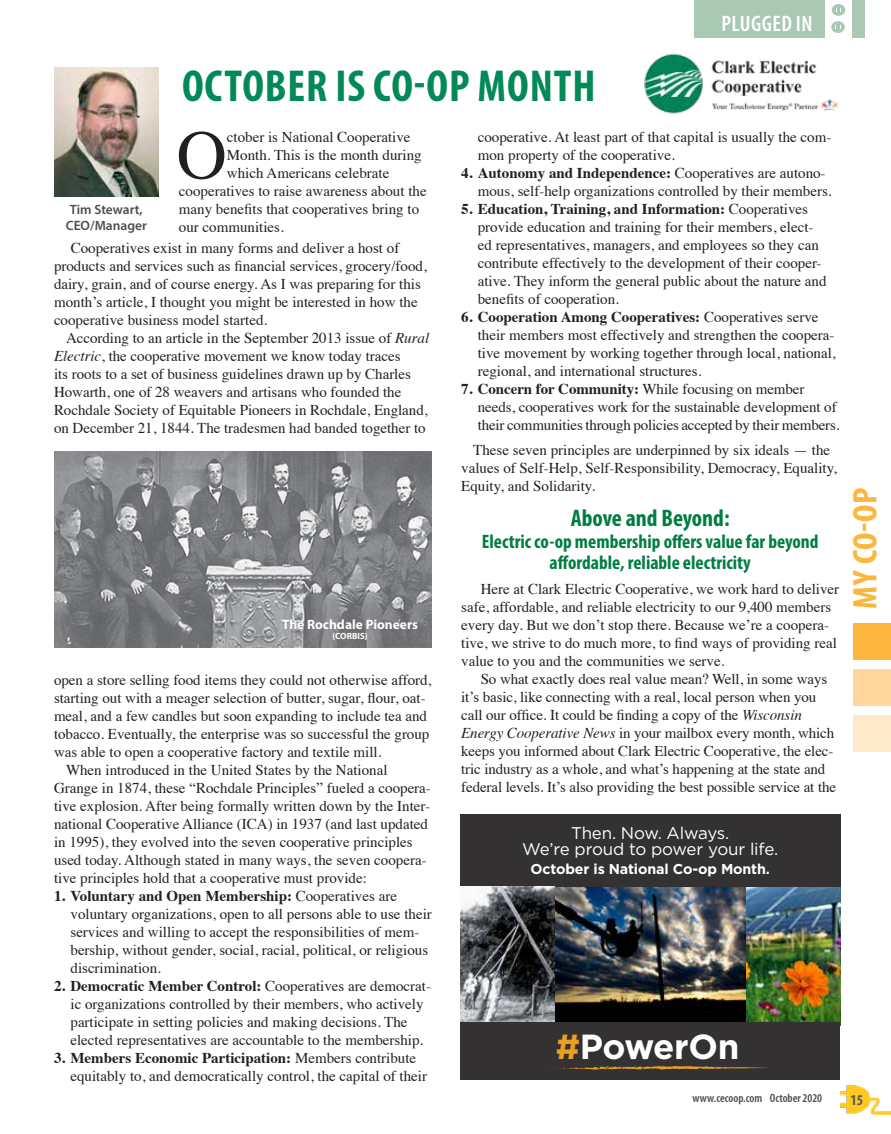
<style>
.page{position:relative;width:891px;height:1134px;background:#fff}
.page>*{position:absolute;margin:0;border:0;box-sizing:border-box;transform-origin:0 0}
.t1{font:69.45px "Times";color:#231f20}
.t2{font:700 condensed 45px "Myriad Pro";letter-spacing:.02em;color:#018956}
.t3{font:700 34.8px "Gotham";letter-spacing:-.015em;color:#fff}
.t4{font:700 condensed 34.2px "Myriad Pro";color:#fcb53d;scale:1.05 1}
.t5{font:700 condensed 24px "Myriad Pro";color:#007d43}
.t6{font:600 condensed 22.5px "Myriad Pro";letter-spacing:.02em;color:#fff}
.t7{font:700 condensed 19.5px/21px "Myriad Pro";color:#007d43;text-align:center}
.t8{font:16.95px/16.5px "Gotham";letter-spacing:-.01em;color:#fff;text-align:center}
.t9{font:15px/18px "Times";color:#231f20}
.t10{font:700 condensed 15px "Myriad Pro";color:#58595b}
.t11{font:700 14.25px "Gotham";letter-spacing:-.01em;color:#fff}
.t12{font:600 13.5px/16.2px "Myriad Pro";color:#4d4d4f;text-align:center}
.t13{font:700 13.5px "Myriad Pro";color:#fff}
.t14{font:600 condensed 12px "Myriad Pro";color:#4d4d4f}
.t15{font:700 9px "Myriad Pro";color:#fff}
.s1{font-style:italic}
.s2{font-weight:700}
.s3{color:#ea9e22}
</style>
<div class="page">
<img style="left:840px;top:1085px;width:51px;height:30px">
<div style="left:694px;top:0;width:170px;height:37px;background:#aac9b4"></div>
<div style="left:825px;top:0;width:27px;height:38px;background:#fff"></div>
<div style="left:832px;top:4px;width:13px;height:12px;background:#aac9b4;border-radius:50%"></div>
<div style="left:831px;top:21px;width:14px;height:12px;background:#aac9b4;border-radius:50%"></div>
<div style="left:854px;top:623px;width:37px;height:37px;background:#fcb53d"></div>
<div style="left:854px;top:669px;width:37px;height:37px;background:#ffd79c"></div>
<div style="left:854px;top:715px;width:37px;height:37px;background:#ffe9ca"></div>
<img style="left:644px;top:53px;width:195px;height:61px">
<img style="left:54px;top:67px;width:105px;height:130px">
<img style="left:746px;top:887px;width:94px;height:135px">
<img style="left:555px;top:887px;width:191px;height:135px">
<div style="left:460px;top:1022px;width:380px;height:57px;background:#333132"></div>
<svg style="left:552px;top:1066px;width:216px;height:4px"></svg>
<div style="left:460px;top:815px;width:380px;height:72px;background:#333132"></div>
<img style="left:460px;top:887px;width:95px;height:135px">
<img style="left:54px;top:451px;width:378px;height:197px">
<h3 class="t6" style="left:722px;top:9px;width:93px">PLUGGED IN</h3>
<h2 class="t2" style="left:182px;top:58px;width:415px">OCTOBER IS CO-OP MONTH</h2>
<h1 class="t1" style="left:177px;top:90px;width:52px">O</h1>
<p class="t9" style="left:227px;top:127px;width:185px">ctober is National Cooperative</p>
<p class="t9" style="left:227px;top:145px;width:196px">Month. This is the month during</p>
<p class="t9" style="left:227px;top:163px;width:164px">which Americans celebrate</p>
<p class="t9" style="left:179px;top:181px;width:249px">cooperatives to raise awareness about the</p>
<p class="t9" style="left:179px;top:199px;width:242px">many benefits that cooperatives bring to</p>
<p class="t9" style="left:179px;top:217px;width:106px">our communities.</p>
<p class="t9" style="left:54px;top:238px;width:374px;text-indent:17px">Cooperatives exist in many forms and deliver a host of products and services such as financial services, grocery/food, dairy, grain, and of course energy. As I was preparing for this month’s article, I thought you might be interested in how the cooperative business model started.</p>
<p class="t9" style="left:54px;top:328px;width:377px;text-indent:12px">According to an article in the September 2013 issue of <span class="s1">Rural Electric</span>, the cooperative movement we know today traces<br>its roots to a set of business guidelines drawn up by Charles Howarth, one of 28 weavers and artisans who founded the Rochdale Society of Equitable Pioneers in Rochdale, England, on December 21, 1844. The tradesmen had banded together to</p>
<p class="t12" style="left:66px;top:201px;width:83px">Tim Stewart,<br>CEO/Manager</p>
<p class="t13" style="left:282px;top:615px;width:137px">The Rochdale Pioneers</p>
<p class="t15" style="left:333px;top:630px;width:37px">(CORBIS)</p>
<p class="t9" style="left:54px;top:670px;width:379px">open a store selling food items they could not otherwise afford,</p>
<p class="t9" style="left:54px;top:688px;width:373px">starting out with a meager selection of butter, sugar, flour, oat-</p>
<p class="t9" style="left:54px;top:706px;width:375px">meal, and a few candles but soon expanding to include tea and</p>
<p class="t9" style="left:54px;top:724px;width:377px">tobacco. Eventually, the enterprise was so successful the group</p>
<p class="t9" style="left:54px;top:742px;width:329px">was able to open a cooperative factory and textile mill.</p>
<p class="t9" style="left:66px;top:760px;width:323px">When introduced in the United States by the National</p>
<p class="t9" style="left:54px;top:778px;width:378px">Grange in 1874, these “Rochdale Principles” fueled a coopera-</p>
<p class="t9" style="left:54px;top:796px;width:378px">tive explosion. After being formally written down by the Inter-</p>
<p class="t9" style="left:54px;top:814px;width:376px">national Cooperative Alliance (ICA) in 1937 (and last updated</p>
<p class="t9" style="left:54px;top:832px;width:360px">in 1995), they evolved into the seven cooperative principles</p>
<p class="t9" style="left:54px;top:850px;width:374px">used today. Although stated in many ways, the seven coopera-</p>
<p class="t9" style="left:54px;top:868px;width:314px">tive principles hold that a cooperative must provide:</p>
<p class="t9" style="left:71px;top:886px;width:363px;text-indent:-16px"><span class="s2">1. Voluntary and Open Membership:</span> Cooperatives are voluntary organizations, open to all persons able to use their services and willing to accept the responsibilities of mem&shy;bership, without gender, social, racial, political, or religious discrimination.</p>
<p class="t9" style="left:54px;top:976px;width:379px;text-align:center"><span class="s2">2. Democratic Member Control:</span> Cooperatives are democrat&shy;ic organizations controlled by their members, who actively participate in setting policies and making decisions. The elected representatives are accountable to the membership.</p>
<p class="t9" style="left:71px;top:1048px;width:358px;text-indent:-16px"><span class="s2">3. Members Economic Participation:</span> Members contribute equitably to, and democratically control, the capital of their</p>
<p class="t9" style="left:478px;top:127px;width:355px">cooperative. At least part of that capital is usually the com&shy;mon property of the cooperative.</p>
<p class="t9" style="left:478px;top:163px;width:355px;text-indent:-16px"><span class="s2">4. Autonomy and Independence:</span> Cooperatives are autono&shy;mous, self-help organizations controlled by their members.</p>
<p class="t9" style="left:478px;top:199px;width:350px;text-indent:-16px"><span class="s2">5. Education, Training, and Information:</span> Cooperatives provide education and training for their members, elect&shy;ed representatives, managers, and employees so they can contribute effectively to the development of their cooper&shy;ative. They inform the general public about the nature and benefits of cooperation.</p>
<p class="t9" style="left:478px;top:307px;width:359px;text-indent:-16px"><span class="s2">6. Cooperation Among Cooperatives:</span> Cooperatives serve their members most effectively and strengthen the coopera&shy;tive movement by working together through local, national, regional, and international structures.</p>
<p class="t9" style="left:478px;top:379px;width:363px;text-indent:-16px"><span class="s2">7. Concern for Community:</span> While focusing on member needs, cooperatives work for the sustainable development of their communities through policies accepted by their members.</p>
<p class="t9" style="left:461px;top:440px;width:377px;text-indent:12px">These seven principles are underpinned by six ideals — the values of Self-Help, Self-Responsibility, Democracy, Equality,<br>Equity, and Solidarity.</p>
<h3 class="t5" style="left:571px;top:503px;width:160px">Above and Beyond:</h3>
<h3 class="t7" style="left:482px;top:531px;width:338px">Electric co-op membership offers value far beyond affordable, reliable electricity</h3>
<p class="t9" style="left:461px;top:578px;width:380px;text-indent:20px">Here at Clark Electric Cooperative, we work hard to deliver safe, affordable, and reliable electricity to our 9,400 members every day. But we don’t stop there. Because we’re a coopera&shy;tive, we strive to do much more, to find ways of providing real value to you and the communities we serve.</p>
<p class="t9" style="left:461px;top:668px;width:376px;text-indent:20px">So what exactly does real value mean? Well, in some ways it’s basic, like connecting with a real, local person when you call our office. It could be finding a copy of the <span class="s1">Wisconsin Energy Cooperative News</span> in your mailbox every month, which keeps you informed about Clark Electric Cooperative, the elec&shy;tric industry as a whole, and what’s happening at the state and federal levels. It’s also providing the best possible service at the</p>
<p class="t8" style="left:522px;top:824px;width:258px">Then. Now. Always.<br>We’re proud to power your life.</p>
<p class="t11" style="left:531px;top:860px;width:241px">October is National Co-op Month.</p>
<h3 class="t3" style="left:556px;top:1023px;width:185px"><span class="s3">#</span>PowerOn</h3>
<h3 class="t4" style="left:844px;top:609px;width:117px;rotate:-90deg">MY CO-OP</h3>
<p class="t14" style="left:692px;top:1091px;width:131px">www.cecoop.com October 2020</p>
<p class="t10" style="left:850px;top:1090px;width:14px">15</p>
</div>
